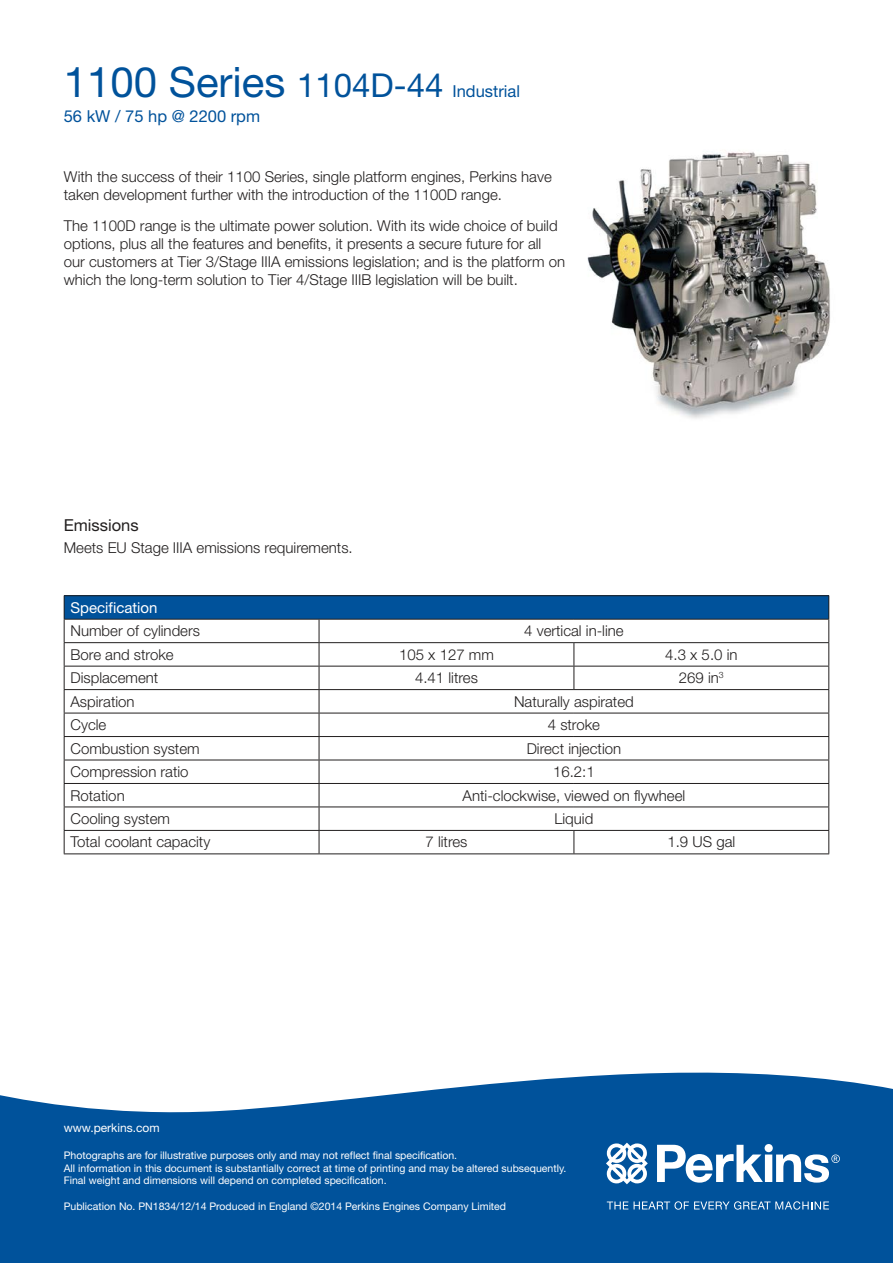
<style>
.page{position:relative;width:893px;height:1263px;background:#fff}
.page>*{position:absolute;margin:0;border:0;box-sizing:border-box;transform-origin:0 0}
.t1{font:42px "Helvetica Neue";color:#00529b}
.t2{font:16.5px "Helvetica Neue";color:#00529b}
.t3{font:16.5px "Helvetica Neue";color:#221f1f}
.t4{font:300 15px/18px "Helvetica Neue";color:#221f1f}
.t5{font:15px "Helvetica Neue";color:#fff}
.t6{font:12px "Helvetica Neue";color:#fff}
.t7{font:10.5px/12.6px "Helvetica Neue";color:#fff}
.s1{font-size:33px}
.s2{font-size:16.5px}
</style>
<div class="page">
<svg style="left:0;top:1072px;width:893px;height:191px;background:#1b64a5"></svg>
<svg style="left:607px;top:1201px;width:21px;height:8px"></svg>
<svg style="left:634px;top:1201px;width:195px;height:9px;background:#4480b5"></svg>
<svg style="left:606px;top:1143px;width:42px;height:41px"></svg>
<svg style="left:657px;top:1144px;width:183px;height:38px"></svg>
<img style="left:587px;top:152px;width:243px;height:267px">
<div style="left:64px;top:596px;width:765px;height:23px;background:#00529b"></div>
<svg style="left:65px;top:620px;width:763px;height:233px"></svg>
<hr style="left:319px;top:642px;width:255px;height:1px;background:#221f1f">
<hr style="left:574px;top:642px;width:255px;height:1px;background:#221f1f">
<hr style="left:319px;top:666px;width:255px;height:1px;background:#221f1f">
<hr style="left:574px;top:666px;width:255px;height:1px;background:#221f1f">
<svg style="left:574px;top:643px;width:1px;height:46px"></svg>
<hr style="left:64px;top:689px;width:255px;height:1px;background:#221f1f">
<hr style="left:319px;top:689px;width:255px;height:1px;background:#221f1f">
<hr style="left:574px;top:689px;width:255px;height:1px;background:#221f1f">
<hr style="left:64px;top:713px;width:255px;height:1px;background:#221f1f">
<hr style="left:319px;top:713px;width:255px;height:1px;background:#221f1f">
<hr style="left:574px;top:713px;width:255px;height:1px;background:#221f1f">
<hr style="left:64px;top:736px;width:255px;height:1px;background:#221f1f">
<hr style="left:319px;top:736px;width:255px;height:1px;background:#221f1f">
<hr style="left:574px;top:736px;width:255px;height:1px;background:#221f1f">
<hr style="left:64px;top:760px;width:255px;height:1px;background:#221f1f">
<hr style="left:319px;top:760px;width:255px;height:1px;background:#221f1f">
<hr style="left:574px;top:760px;width:255px;height:1px;background:#221f1f">
<hr style="left:64px;top:783px;width:255px;height:1px;background:#221f1f">
<hr style="left:319px;top:783px;width:255px;height:1px;background:#221f1f">
<hr style="left:574px;top:783px;width:255px;height:1px;background:#221f1f">
<hr style="left:64px;top:806px;width:255px;height:1px;background:#221f1f">
<hr style="left:319px;top:806px;width:255px;height:1px;background:#221f1f">
<hr style="left:574px;top:806px;width:255px;height:1px;background:#221f1f">
<svg style="left:574px;top:831px;width:1px;height:22px"></svg>
<hr style="left:64px;top:642px;width:255px;height:1px;background:#221f1f">
<hr style="left:64px;top:666px;width:255px;height:1px;background:#221f1f">
<hr style="left:319px;top:830px;width:255px;height:1px;background:#221f1f">
<hr style="left:574px;top:830px;width:255px;height:1px;background:#221f1f">
<hr style="left:64px;top:830px;width:255px;height:1px;background:#221f1f">
<hr style="left:319px;top:853px;width:255px;height:1px;background:#221f1f">
<hr style="left:574px;top:853px;width:255px;height:1px;background:#221f1f">
<svg style="left:319px;top:620px;width:1px;height:233px"></svg>
<hr style="left:64px;top:853px;width:255px;height:1px;background:#221f1f">
<hr style="left:64px;top:595px;width:255px;height:1px;background:#221f1f">
<svg style="left:64px;top:596px;width:1px;height:257px"></svg>
<hr style="left:319px;top:595px;width:255px;height:1px;background:#221f1f">
<hr style="left:574px;top:595px;width:255px;height:1px;background:#221f1f">
<svg style="left:828px;top:596px;width:1px;height:257px"></svg>
<hr style="left:64px;top:619px;width:255px;height:1px;background:#221f1f">
<hr style="left:319px;top:619px;width:255px;height:1px;background:#221f1f">
<hr style="left:574px;top:619px;width:255px;height:1px;background:#221f1f">
<h1 class="t1" style="left:64px;top:66px;width:458px">1100 Series <span class="s1">1104D-44</span> <span class="s2">Industrial</span></h1>
<p class="t2" style="left:64px;top:110px;width:198px">56 kW / 75 hp @ 2200 rpm</p>
<p class="t4" style="left:64px;top:169px;width:489px">With the success of their 1100 Series, single platform engines, Perkins have taken development further with the introduction of the 1100D range.</p>
<p class="t4" style="left:64px;top:218px;width:503px">The 1100D range is the ultimate power solution. With its wide choice of build options, plus all the features and benefits, it presents a secure future for all our customers at Tier 3/Stage IIIA emissions legislation; and is the platform on which the long-term solution to Tier 4/Stage IIIB legislation will be built.</p>
<p class="t3" style="left:64px;top:518px;width:76px">Emissions</p>
<p class="t4" style="left:64px;top:540px;width:290px">Meets EU Stage IIIA emissions requirements.</p>
<p class="t5" style="left:71px;top:602px;width:88px">Specification</p>
<p class="t4" style="left:71px;top:623px;width:131px">Number of cylinders</p>
<p class="t4" style="left:524px;top:623px;width:101px">4 vertical in-line</p>
<p class="t4" style="left:71px;top:647px;width:105px">Bore and stroke</p>
<p class="t4" style="left:399px;top:647px;width:96px">105 x 127 mm</p>
<p class="t4" style="left:665px;top:647px;width:74px">4.3 x 5.0 in</p>
<p class="t4" style="left:71px;top:670px;width:89px">Displacement</p>
<p class="t4" style="left:415px;top:670px;width:64px">4.41 litres</p>
<p class="t4" style="left:679px;top:670px;width:46px">269 in<sup>3</sup></p>
<p class="t4" style="left:71px;top:694px;width:66px">Aspiration</p>
<p class="t4" style="left:514px;top:694px;width:121px">Naturally aspirated</p>
<p class="t4" style="left:71px;top:717px;width:37px">Cycle</p>
<p class="t4" style="left:548px;top:717px;width:54px">4 stroke</p>
<p class="t4" style="left:71px;top:741px;width:131px">Combustion system</p>
<p class="t4" style="left:527px;top:741px;width:96px">Direct injection</p>
<p class="t4" style="left:71px;top:764px;width:120px">Compression ratio</p>
<p class="t4" style="left:553px;top:764px;width:43px">16.2:1</p>
<p class="t4" style="left:71px;top:788px;width:56px">Rotation</p>
<p class="t4" style="left:463px;top:788px;width:224px">Anti-clockwise, viewed on flywheel</p>
<p class="t4" style="left:71px;top:811px;width:101px">Cooling system</p>
<p class="t4" style="left:554px;top:811px;width:40px">Liquid</p>
<p class="t4" style="left:71px;top:834px;width:141px">Total coolant capacity</p>
<p class="t4" style="left:425px;top:834px;width:43px">7 litres</p>
<p class="t4" style="left:667px;top:834px;width:69px">1.9 US gal</p>
<p class="t6" style="left:64px;top:1123px;width:97px">www.perkins.com</p>
<p class="t7" style="left:64px;top:1150px;width:504px">Photographs are for illustrative purposes only and may not reflect final specification.<br>All information in this document is substantially correct at time of printing and may be altered subsequently.<br>Final weight and dimensions will depend on completed specification.</p>
<p class="t7" style="left:64px;top:1200px;width:444px">Publication No. PN1834/12/14 Produced in England ©2014 Perkins Engines Company Limited</p>
</div>
